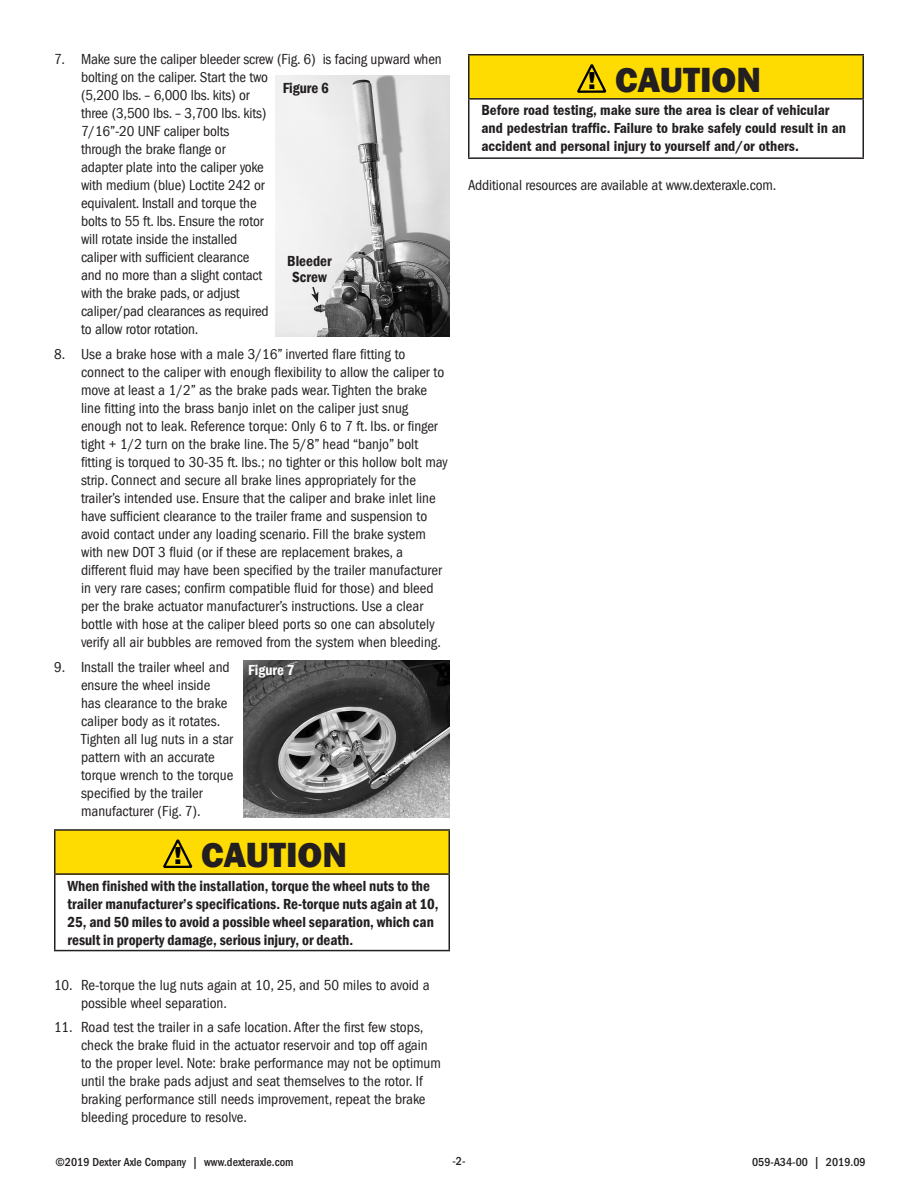
<style>
.page{position:relative;width:918px;height:1188px;background:#fff}
.page>*{position:absolute;margin:0;border:0;box-sizing:border-box;transform-origin:0 0}
.CAUTION{font:800 36px "Franklin Gothic";color:#231f20}
.t1{font:900 23.4px "Helvetica";color:#000}
.Body_Text{font:condensed 15px/18px "Franklin Gothic";color:#231f20}
.CAUTION_text{font:600 condensed 15px/18px "Franklin Gothic";color:#231f20}
.CAUTION_text-2{font:600 condensed 15px/18px "Franklin Gothic";color:#231f20}
.t2{font:600 condensed 15px "Franklin Gothic";color:#fff}
.t3{font:500 condensed 12px "ITC Franklin Gothic Std";color:#231f20}
</style>
<div class="page">
<div style="left:55px;top:830px;width:394px;height:44px;background:#ffdc01"></div>
<hr style="left:54px;top:829px;width:396px;height:2px;background:#231f20">
<hr style="left:54px;top:831px;width:2px;height:42px;background:#231f20">
<hr style="left:448px;top:831px;width:2px;height:42px;background:#231f20">
<hr style="left:54px;top:873px;width:396px;height:2px;background:#231f20">
<hr style="left:54px;top:875px;width:2px;height:75px;background:#231f20">
<hr style="left:448px;top:875px;width:2px;height:75px;background:#231f20">
<hr style="left:54px;top:950px;width:396px;height:1px;background:#231f20">
<svg style="left:163px;top:839px;width:30px;height:29px"></svg>
<img style="left:276px;top:75px;width:174px;height:262px">
<svg style="left:311px;top:285px;width:7px;height:18px"></svg>
<img style="left:243px;top:660px;width:207px;height:158px">
<div style="left:469px;top:55px;width:394px;height:44px;background:#ffdc01"></div>
<hr style="left:468px;top:54px;width:396px;height:2px;background:#231f20">
<hr style="left:468px;top:55px;width:2px;height:43px;background:#231f20">
<hr style="left:862px;top:55px;width:2px;height:43px;background:#231f20">
<hr style="left:468px;top:98px;width:396px;height:2px;background:#231f20">
<hr style="left:468px;top:100px;width:2px;height:57px;background:#231f20">
<hr style="left:862px;top:100px;width:2px;height:57px;background:#231f20">
<hr style="left:468px;top:157px;width:396px;height:2px;background:#231f20">
<svg style="left:577px;top:64px;width:30px;height:29px"></svg>
<p class="Body_Text" style="left:81px;top:50px;width:362px;text-indent:-27px">7. Make sure the caliper bleeder screw (Fig. 6) is facing upward when bolting on the caliper. Start the two<br>(5,200 lbs. – 6,000 lbs. kits) or<br>three (3,500 lbs. – 3,700 lbs. kits)<br>7/16”-20 UNF caliper bolts<br>through the brake flange or<br>adapter plate into the caliper yoke<br>with medium (blue) Loctite 242 or<br>equivalent. Install and torque the<br>bolts to 55 ft. lbs. Ensure the rotor<br>will rotate inside the installed<br>caliper with sufficient clearance<br>and no more than a slight contact<br>with the brake pads, or adjust<br>caliper/pad clearances as required<br>to allow rotor rotation.</p>
<p class="Body_Text" style="left:81px;top:345px;width:368px;text-indent:-27px">8. Use a brake hose with a male 3/16” inverted flare fitting to connect to the caliper with enough flexibility to allow the caliper to move at least a 1/2” as the brake pads wear. Tighten the brake line fitting into the brass banjo inlet on the caliper just snug enough not to leak. Reference torque: Only 6 to 7 ft. lbs. or finger tight + 1/2 turn on the brake line. The 5/8” head “banjo” bolt fitting is torqued to 30-35 ft. lbs.; no tighter or this hollow bolt may strip. Connect and secure all brake lines appropriately for the trailer’s intended use. Ensure that the caliper and brake inlet line have sufficient clearance to the trailer frame and suspension to avoid contact under any loading scenario. Fill the brake system with new DOT 3 fluid (or if these are replacement brakes, a different fluid may have been specified by the trailer manufacturer in very rare cases; confirm compatible fluid for those) and bleed per the brake actuator manufacturer’s instructions. Use a clear bottle with hose at the caliper bleed ports so one can absolutely verify all air bubbles are removed from the system when bleeding.</p>
<p class="Body_Text" style="left:81px;top:658px;width:154px;text-indent:-27px">9. Install the trailer wheel and ensure the wheel inside has clearance to the brake caliper body as it rotates.<br>Tighten all lug nuts in a star pattern with an accurate torque wrench to the torque specified by the trailer manufacturer (Fig. 7).</p>
<p class="t1" style="left:174px;top:841px;width:9px">!</p>
<p class="CAUTION" style="left:201px;top:831px;width:148px">CAUTION</p>
<p class="CAUTION_text" style="left:68px;top:876px;width:372px">When finished with the installation, torque the wheel nuts to the trailer manufacturer’s specifications. Re-torque nuts again at 10, 25, and 50 miles to avoid a possible wheel separation, which can result in property damage, serious injury, or death.</p>
<p class="Body_Text" style="left:81px;top:976px;width:350px;text-indent:-27px">10. Re-torque the lug nuts again at 10, 25, and 50 miles to avoid a possible wheel separation.</p>
<p class="Body_Text" style="left:81px;top:1019px;width:361px;text-indent:-27px">11. Road test the trailer in a safe location. After the first few stops, check the brake fluid in the actuator reservoir and top off again to the proper level. Note: brake performance may not be optimum until the brake pads adjust and seat themselves to the rotor. If braking performance still needs improvement, repeat the brake bleeding procedure to resolve.</p>
<p class="CAUTION_text" style="left:283px;top:79px;width:48px">Figure 6</p>
<p class="CAUTION_text" style="left:287px;top:253px;width:46px;line-height:16.5px;text-align:center">Bleeder<br>Screw</p>
<p class="t2" style="left:248px;top:660px;width:48px">Figure 7</p>
<p class="t1" style="left:588px;top:65px;width:9px">!</p>
<p class="CAUTION" style="left:615px;top:56px;width:148px">CAUTION</p>
<p class="CAUTION_text-2" style="left:482px;top:101px;width:366px">Before road testing, make sure the area is clear of vehicular and pedestrian traffic. Failure to brake safely could result in an accident and personal injury to yourself and/or others.</p>
<p class="Body_Text" style="left:468px;top:177px;width:310px">Additional resources are available at www.dexteraxle.com.</p>
<p class="t3" style="left:56px;top:1156px;width:240px">©2019 Dexter Axle Company | www.dexteraxle.com</p>
<p class="t3" style="left:452px;top:1155px;width:15px">-2-</p>
<p class="t3" style="left:752px;top:1155px;width:115px">059-A34-00 | 2019.09</p>
</div>
